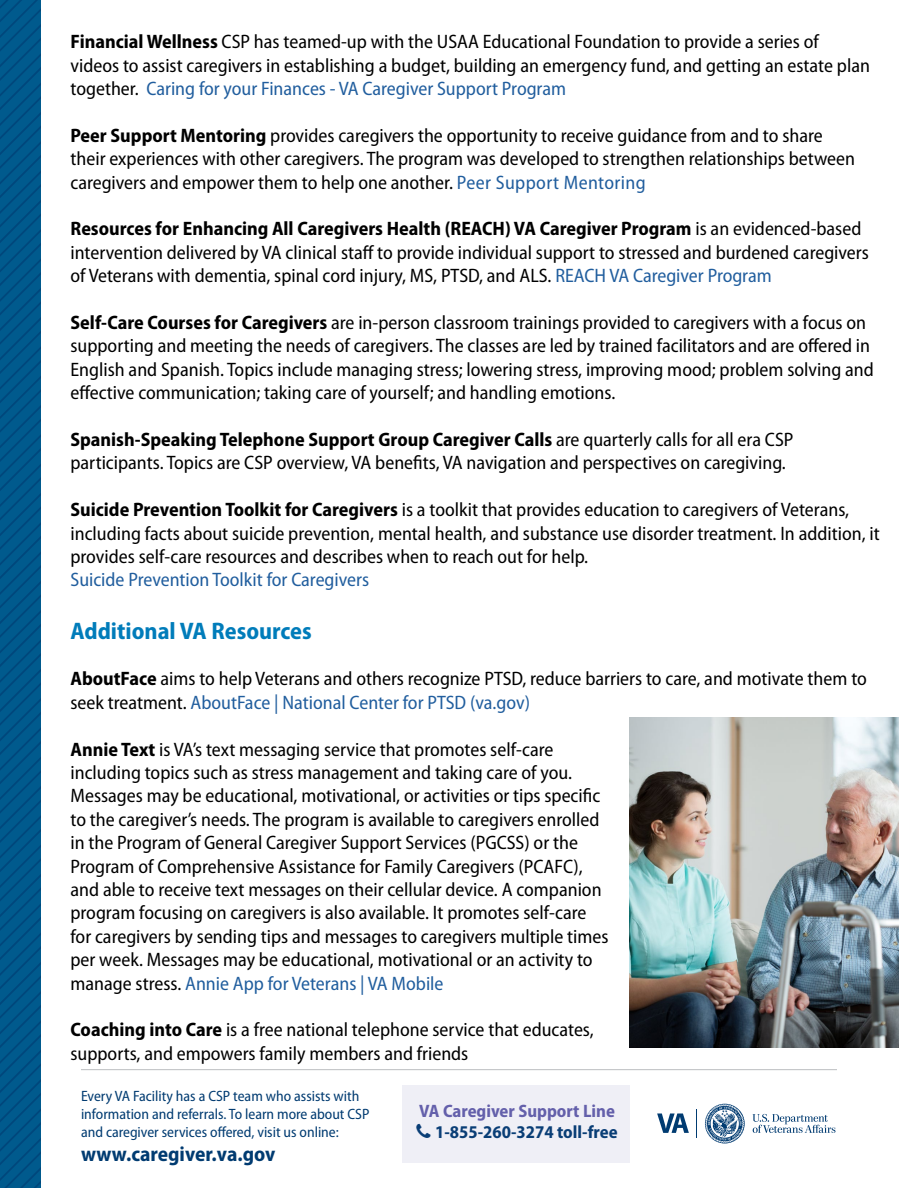
<style>
.page{position:relative;width:918px;height:1188px;background:#fff}
.page>*{position:absolute;margin:0;border:0;box-sizing:border-box;transform-origin:0 0}
.t1{font:700 semi-condensed 24px "Myriad Pro";color:#007cba}
.t2{font:700 semi-condensed 21px "Myriad Pro";color:#003b71}
.t3{font:semi-condensed 19.5px/23.4px "Myriad Pro";color:#000}
.t4{font:semi-condensed 19.5px "Myriad Pro";color:#215e9e}
.t5{font:700 semi-condensed 18px "Myriad Pro";color:#003b71}
.t6{font:700 semi-condensed 18px "Myriad Pro";color:#6460ab}
.t7{font:semi-condensed 15px/18px "Myriad Pro";color:#003b71}
.s1{font-weight:700}
.s2{color:#215e9e}
</style>
<div class="page">
<svg style="left:0;top:0;width:40px;height:1188px;background:#005689"></svg>
<hr style="left:81px;top:1069px;width:756px;height:1px;background:#bcbec0">
<svg style="left:752px;top:1114px;width:83px;height:19px"></svg>
<svg style="left:696px;top:1109px;width:1px;height:29px"></svg>
<svg style="left:657px;top:1113px;width:32px;height:20px"></svg>
<svg style="left:705px;top:1104px;width:40px;height:39px"></svg>
<img style="left:630px;top:717px;width:268px;height:330px">
<div style="left:402px;top:1085px;width:228px;height:78px;background:#efeff6"></div>
<p class="t3" style="left:70px;top:30px;width:801px"><span class="s1">Financial Wellness</span> CSP has teamed-up with the USAA Educational Foundation to provide a series of videos to assist caregivers in establishing a budget, building an emergency fund, and getting an estate plan together. <span class="s2">Caring for your Finances - VA Caregiver Support Program</span></p>
<p class="t3" style="left:70px;top:123px;width:786px"><span class="s1">Peer Support Mentoring</span> provides caregivers the opportunity to receive guidance from and to share their experiences with other caregivers. The program was developed to strengthen relationships between caregivers and empower them to help one another. <span class="s2">Peer Support Mentoring</span></p>
<p class="t3" style="left:70px;top:217px;width:800px"><span class="s1">Resources for Enhancing All Caregivers Health (REACH) VA Caregiver Program</span> is an evidenced-based intervention delivered by VA clinical staff to provide individual support to stressed and burdened caregivers of Veterans with dementia, spinal cord injury, MS, PTSD, and ALS. <span class="s2">REACH VA Caregiver Program</span></p>
<p class="t3" style="left:70px;top:310px;width:805px"><span class="s1">Self-Care Courses for Caregivers</span> are in-person classroom trainings provided to caregivers with a focus on supporting and meeting the needs of caregivers. The classes are led by trained facilitators and are offered in English and Spanish. Topics include managing stress; lowering stress, improving mood; problem solving and effective communication; taking care of yourself; and handling emotions.</p>
<p class="t3" style="left:70px;top:427px;width:725px"><span class="s1">Spanish-Speaking Telephone Support Group Caregiver Calls</span> are quarterly calls for all era CSP participants. Topics are CSP overview, VA benefits, VA navigation and perspectives on caregiving.</p>
<p class="t3" style="left:70px;top:498px;width:811px"><span class="s1">Suicide Prevention Toolkit for Caregivers</span> is a toolkit that provides education to caregivers of Veterans, including facts about suicide prevention, mental health, and substance use disorder treatment. In addition, it provides self-care resources and describes when to reach out for help.</p>
<p class="t4" style="left:70px;top:568px;width:300px">Suicide Prevention Toolkit for Caregivers</p>
<p class="t1" style="left:70px;top:615px;width:243px">Additional VA Resources</p>
<p class="t3" style="left:70px;top:667px;width:798px"><span class="s1">AboutFace</span> aims to help Veterans and others recognize PTSD, reduce barriers to care, and motivate them to seek treatment. <span class="s2">AboutFace | National Center for PTSD (va.gov)</span></p>
<p class="t3" style="left:70px;top:737px;width:540px"><span class="s1">Annie Text</span> is VA’s text messaging service that promotes self-care including topics such as stress management and taking care of you.<br>Messages may be educational, motivational, or activities or tips specific to the caregiver’s needs. The program is available to caregivers enrolled in the Program of General Caregiver Support Services (PGCSS) or the Program of Comprehensive Assistance for Family Caregivers (PCAFC), and able to receive text messages on their cellular device. A companion program focusing on caregivers is also available. It promotes self-care for caregivers by sending tips and messages to caregivers multiple times per week. Messages may be educational, motivational or an activity to manage stress. <span class="s2">Annie App for Veterans | VA Mobile</span></p>
<p class="t3" style="left:70px;top:1018px;width:525px"><span class="s1">Coaching into Care</span> is a free national telephone service that educates, supports, and empowers family members and friends</p>
<p class="t7" style="left:81px;top:1087px;width:290px">Every VA Facility has a CSP team who assists with information and referrals. To learn more about CSP and caregiver services offered, visit us online:</p>
<p class="t2" style="left:81px;top:1140px;width:196px">www.caregiver.va.gov</p>
<p class="t6" style="left:419px;top:1099px;width:197px">VA Caregiver Support Line</p>
<p class="t5" style="left:435px;top:1120px;width:184px">1-855-260-3274 toll-free</p>
</div>
